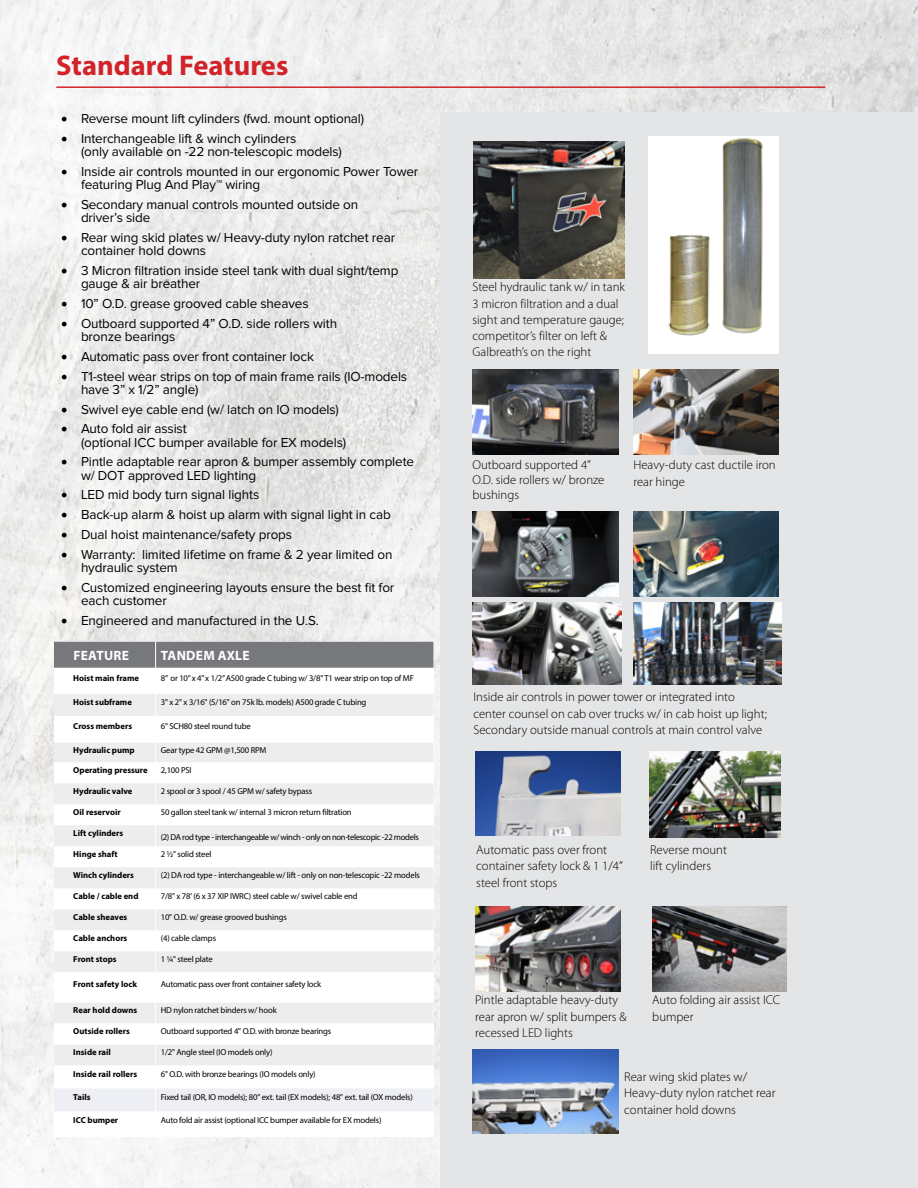
<style>
.page{position:relative;width:918px;height:1188px;background:#fff}
.page>*{position:absolute;margin:0;border:0;box-sizing:border-box;transform-origin:0 0}
.t1{font:700 28.5px "Myriad Pro";color:#d2232a}
.t2{font:13.5px/13px "Proxima Nova";letter-spacing:-.01em;color:#000}
.t3{font:700 13.5px "Myriad Pro";letter-spacing:.02em;color:#fff}
.t4{font:300 12.75px/16.5px "Myriad Pro";color:#000}
.t5{font:8.7px "Myriad Pro";letter-spacing:-.02em;color:#000}
.t6{font:700 8.7px "Myriad Pro";color:#000}
.t7{font:8.7px "Myriad Pro";letter-spacing:-.04em;color:#000}
.s1{font-family:"Minion Pro";font-size:18px}
</style>
<div class="page">
<img style="left:0;top:0;width:918px;height:1188px">
<hr style="left:56px;top:86px;width:769px;height:2px;background:#d2232a">
<div style="left:441px;top:112px;width:477px;height:1076px;background:#e4e5e6"></div>
<div style="left:648px;top:136px;width:131px;height:217px;background:#fff"></div>
<img style="left:668px;top:138px;width:95px;height:198px">
<img style="left:473px;top:142px;width:151px;height:137px">
<img style="left:473px;top:370px;width:145px;height:84px">
<img style="left:633px;top:370px;width:146px;height:84px">
<img style="left:472px;top:1050px;width:146px;height:84px">
<img style="left:650px;top:751px;width:131px;height:87px">
<img style="left:475px;top:751px;width:146px;height:85px">
<img style="left:652px;top:907px;width:135px;height:84px">
<img style="left:475px;top:907px;width:146px;height:84px">
<img style="left:472px;top:512px;width:146px;height:84px">
<img style="left:633px;top:512px;width:146px;height:84px">
<img style="left:472px;top:603px;width:149px;height:82px">
<img style="left:633px;top:603px;width:149px;height:82px">
<svg style="left:54px;top:972px;width:379px;height:30px"></svg>
<svg style="left:54px;top:642px;width:379px;height:330px"></svg>
<hr style="left:155px;top:972px;width:1px;height:30px;background:#fff">
<svg style="left:54px;top:1002px;width:379px;height:132px"></svg>
<h1 class="t1" style="left:56px;top:47px;width:234px">Standard Features</h1>
<p class="t2" style="left:61px;top:113px;width:305px"><span class="s1">•</span> Reverse mount lift cylinders (fwd. mount optional)</p>
<p class="t2" style="left:81px;top:132px;width:262px;text-indent:-20px"><span class="s1">•</span> Interchangeable lift &amp; winch cylinders<br>(only available on -22 non-telescopic models)</p>
<p class="t2" style="left:81px;top:165px;width:339px;text-indent:-20px"><span class="s1">•</span> Inside air controls mounted in our ergonomic Power Tower featuring Plug And Play™ wiring</p>
<p class="t2" style="left:81px;top:198px;width:279px;text-indent:-20px"><span class="s1">•</span> Secondary manual controls mounted outside on driver’s side</p>
<p class="t2" style="left:81px;top:231px;width:316px;text-indent:-20px"><span class="s1">•</span> Rear wing skid plates w/ Heavy-duty nylon ratchet rear container hold downs</p>
<p class="t2" style="left:81px;top:264px;width:319px;text-indent:-20px"><span class="s1">•</span> 3 Micron filtration inside steel tank with dual sight/temp gauge &amp; air breather</p>
<p class="t2" style="left:61px;top:297px;width:249px"><span class="s1">•</span> 10” O.D. grease grooved cable sheaves</p>
<p class="t2" style="left:81px;top:317px;width:258px;text-indent:-20px"><span class="s1">•</span> Outboard supported 4” O.D. side rollers with bronze bearings</p>
<p class="t2" style="left:61px;top:350px;width:255px"><span class="s1">•</span> Automatic pass over front container lock</p>
<p class="t2" style="left:81px;top:370px;width:328px;text-indent:-20px"><span class="s1">•</span> T1-steel wear strips on top of main frame rails (IO-models have 3” x 1/2” angle)</p>
<p class="t2" style="left:61px;top:403px;width:280px"><span class="s1">•</span> Swivel eye cable end (w/ latch on IO models)</p>
<p class="t2" style="left:81px;top:423px;width:267px;text-indent:-20px"><span class="s1">•</span> Auto fold air assist<br>(optional ICC bumper available for EX models)</p>
<p class="t2" style="left:81px;top:456px;width:335px;text-indent:-20px"><span class="s1">•</span> Pintle adaptable rear apron &amp; bumper assembly complete w/ DOT approved LED lighting</p>
<p class="t2" style="left:61px;top:489px;width:200px"><span class="s1">•</span> LED mid body turn signal lights</p>
<p class="t2" style="left:61px;top:509px;width:332px"><span class="s1">•</span> Back-up alarm &amp; hoist up alarm with signal light in cab</p>
<p class="t2" style="left:61px;top:529px;width:233px"><span class="s1">•</span> Dual hoist maintenance/safety props</p>
<p class="t2" style="left:81px;top:549px;width:313px;text-indent:-20px"><span class="s1">•</span> Warranty: limited lifetime on frame &amp; 2 year limited on hydraulic system</p>
<p class="t2" style="left:81px;top:582px;width:315px;text-indent:-20px"><span class="s1">•</span> Customized engineering layouts ensure the best fit for each customer</p>
<p class="t2" style="left:61px;top:615px;width:260px"><span class="s1">•</span> Engineered and manufactured in the U.S.</p>
<p class="t3" style="left:73px;top:646px;width:57px">FEATURE</p>
<p class="t3" style="left:161px;top:646px;width:90px">TANDEM AXLE</p>
<p class="t6" style="left:73px;top:672px;width:67px">Hoist main frame</p>
<p class="t5" style="left:161px;top:673px;width:255px">8” or 10” x 4” x 1/2” A500 grade C tubing w/ 3/8" T1 wear strip on top of MF</p>
<p class="t6" style="left:73px;top:696px;width:60px">Hoist subframe</p>
<p class="t5" style="left:161px;top:697px;width:207px">3" x 2" x 3/16" (5/16" on 75k lb. models) A500 grade C tubing</p>
<p class="t6" style="left:73px;top:721px;width:60px">Cross members</p>
<p class="t5" style="left:161px;top:721px;width:91px">6" SCH80 steel round tube</p>
<p class="t6" style="left:73px;top:744px;width:63px">Hydraulic pump</p>
<p class="t5" style="left:161px;top:744px;width:107px">Gear type 42 GPM @1,500 RPM</p>
<p class="t6" style="left:73px;top:764px;width:76px">Operating pressure</p>
<p class="t5" style="left:161px;top:764px;width:32px">2,100 PSI</p>
<p class="t6" style="left:73px;top:785px;width:61px">Hydraulic valve</p>
<p class="t5" style="left:161px;top:786px;width:153px">2 spool or 3 spool / 45 GPM w/ safety bypass</p>
<p class="t6" style="left:73px;top:806px;width:49px">Oil reservoir</p>
<p class="t5" style="left:161px;top:807px;width:192px">50 gallon steel tank w/ internal 3 micron return filtration</p>
<p class="t6" style="left:73px;top:827px;width:51px">Lift cylinders</p>
<p class="t7" style="left:161px;top:832px;width:260px">(2) DA rod type - interchangeable w/ winch - only on non-telescopic -22 models</p>
<p class="t6" style="left:73px;top:848px;width:46px">Hinge shaft</p>
<p class="t5" style="left:161px;top:849px;width:52px">2 ½" solid steel</p>
<p class="t6" style="left:73px;top:869px;width:62px">Winch cylinders</p>
<p class="t5" style="left:161px;top:870px;width:261px">(2) DA rod type - interchangeable w/ lift - only on non-telescopic -22 models</p>
<p class="t6" style="left:73px;top:890px;width:67px">Cable / cable end</p>
<p class="t5" style="left:161px;top:891px;width:198px">7/8" x 78' (6 x 37 XIP IWRC) steel cable w/ swivel cable end</p>
<p class="t6" style="left:73px;top:911px;width:56px">Cable sheaves</p>
<p class="t5" style="left:161px;top:912px;width:128px">10" O.D. w/ grease grooved bushings</p>
<p class="t6" style="left:73px;top:932px;width:56px">Cable anchors</p>
<p class="t5" style="left:161px;top:933px;width:57px">(4) cable clamps</p>
<p class="t6" style="left:73px;top:953px;width:45px">Front stops</p>
<p class="t5" style="left:161px;top:954px;width:53px">1 ¼" steel plate</p>
<p class="t6" style="left:73px;top:979px;width:65px">Front safety lock</p>
<p class="t5" style="left:161px;top:979px;width:162px">Automatic pass over front container safety lock</p>
<p class="t6" style="left:73px;top:1004px;width:66px">Rear hold downs</p>
<p class="t5" style="left:161px;top:1005px;width:117px">HD nylon ratchet binders w/ hook</p>
<p class="t6" style="left:73px;top:1025px;width:58px">Outside rollers</p>
<p class="t5" style="left:161px;top:1026px;width:172px">Outboard supported 4" O.D. with bronze bearings</p>
<p class="t6" style="left:73px;top:1046px;width:39px">Inside rail</p>
<p class="t5" style="left:161px;top:1047px;width:113px">1/2" Angle steel (IO models only)</p>
<p class="t6" style="left:73px;top:1068px;width:65px">Inside rail rollers</p>
<p class="t5" style="left:161px;top:1069px;width:156px">6" O.D. with bronze bearings (IO models only)</p>
<p class="t6" style="left:73px;top:1091px;width:19px">Tails</p>
<p class="t5" style="left:161px;top:1092px;width:254px">Fixed tail (OR, IO models); 80" ext. tail (EX models); 48" ext. tail (OX models)</p>
<p class="t6" style="left:73px;top:1114px;width:46px">ICC bumper</p>
<p class="t5" style="left:161px;top:1115px;width:222px">Auto fold air assist (optional ICC bumper available for EX models)</p>
<p class="t4" style="left:472px;top:279px;width:154px">Steel hydraulic tank w/ in tank<br>3 micron filtration and a dual sight and temperature gauge; competitor’s filter on left &amp;<br>Galbreath’s on the right</p>
<p class="t4" style="left:473px;top:457px;width:133px;line-height:15px">Outboard supported 4”<br>O.D. side rollers w/ bronze bushings</p>
<p class="t4" style="left:633px;top:456px;width:144px">Heavy-duty cast ductile iron rear hinge</p>
<p class="t4" style="left:473px;top:688px;width:295px">Inside air controls in power tower or integrated into center counsel on cab over trucks w/ in cab hoist up light;<br>Secondary outside manual controls at main control valve</p>
<p class="t4" style="left:476px;top:841px;width:148px">Automatic pass over front container safety lock &amp; 1 1/4” steel front stops</p>
<p class="t4" style="left:650px;top:841px;width:78px">Reverse mount lift cylinders</p>
<p class="t4" style="left:475px;top:992px;width:153px">Pintle adaptable heavy-duty rear apron w/ split bumpers &amp; recessed LED lights</p>
<p class="t4" style="left:652px;top:992px;width:129px">Auto folding air assist ICC bumper</p>
<p class="t4" style="left:624px;top:1068px;width:153px">Rear wing skid plates w/<br>Heavy-duty nylon ratchet rear container hold downs</p>
</div>
